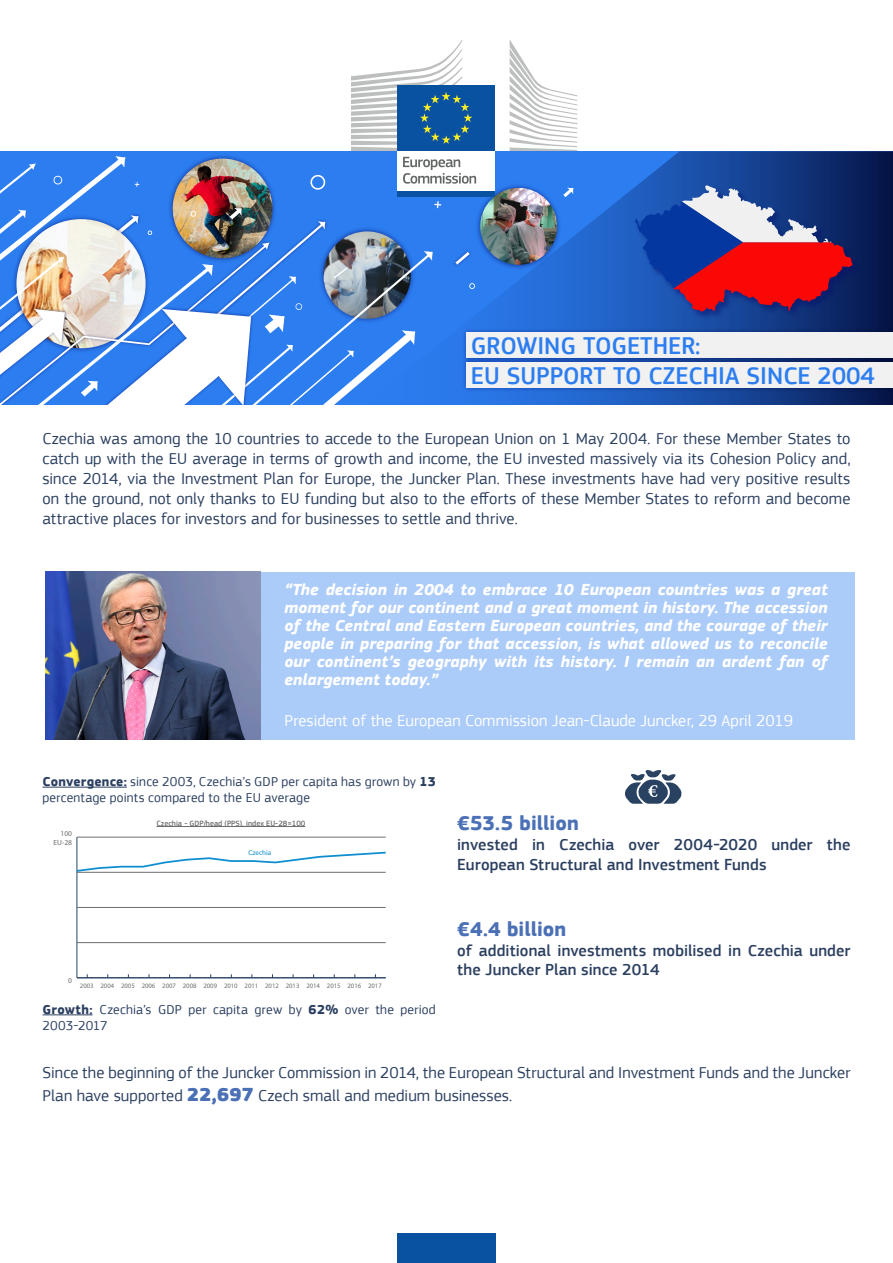
<style>
.page{position:relative;width:893px;height:1263px;background:#fff}
.page>*{position:absolute;margin:0;border:0;box-sizing:border-box;transform-origin:0 0}
.t1{font:500 25.05px/30px "EC Square Sans Pro";color:#2c7df0}
.beschreibung{font:700 21px "EC Square Sans Pro";color:#4b70b6}
.beschreibung-2{font:16.5px/19.8px "EC Square Sans Pro";letter-spacing:.005em;color:#2b3f60;text-align:justify}
.t2{font:italic 700 16.5px/18px "EC Square Sans Pro";color:#fff;text-align:justify}
.beschreibung-3{font:500 16.5px/19.8px "EC Square Sans Pro";letter-spacing:.01em;color:#2b3f60}
.t3{font:16.5px "EC Square Sans Pro";color:#fff}
.beschreibung-4{font:13.5px/16.2px "EC Square Sans Pro";letter-spacing:.015em;color:#2b3f60}
.t4{font:500 7.95px "EC Square Sans Pro";color:#6c6d70}
.t5{font:7.35px/8.9px "Myriad Pro";color:#6c6d70;text-align:right}
.t6{font:7.2px "Myriad Pro";color:#0e8dcf}
.t7{font:6.75px "Myriad Pro";color:#6c6d70}
.s1{font-weight:700}
.s2{font-weight:900;font-size:19.5px;color:#4b70b6}
</style>
<div class="page">
<div style="left:258px;top:572px;width:597px;height:168px;background:#abcbf9"></div>
<div style="left:397px;top:1233px;width:98px;height:30px;background:#0852a1"></div>
<svg style="left:476px;top:151px;width:417px;height:254px;background:#1c53ad"></svg>
<img style="left:476px;top:326px;width:417px;height:7px">
<div style="left:466px;top:333px;width:427px;height:25px;background:#f0f1f0"></div>
<img style="left:476px;top:358px;width:417px;height:36px">
<div style="left:466px;top:362px;width:427px;height:25px;background:#f0f1f0"></div>
<img style="left:476px;top:175px;width:142px;height:99px">
<img style="left:480px;top:188px;width:77px;height:77px;border-radius:38px">
<svg style="left:563px;top:187px;width:11px;height:10px"></svg>
<img style="left:631px;top:167px;width:233px;height:160px">
<svg style="left:634px;top:185px;width:218px;height:127px;background:#6c4276"></svg>
<hr style="left:156px;top:826px;width:149px;height:1px;background:#6c6d70">
<hr style="left:77px;top:837px;width:1px;height:141px;background:#294362">
<hr style="left:77px;top:977px;width:309px;height:1px;background:#294362">
<hr style="left:77px;top:907px;width:309px;height:1px;background:#6c6d70">
<hr style="left:77px;top:837px;width:309px;height:1px;background:#6c6d70">
<hr style="left:77px;top:942px;width:309px;height:1px;background:#6c6d70">
<hr style="left:77px;top:872px;width:309px;height:1px;background:#6c6d70">
<svg style="left:77px;top:852px;width:309px;height:20px"></svg>
<hr style="left:43px;top:787px;width:84px;height:1px;background:#2b3f60">
<svg style="left:625px;top:770px;width:56px;height:34px"></svg>
<hr style="left:43px;top:1014px;width:50px;height:1px;background:#2b3f60">
<img style="left:45px;top:572px;width:215px;height:167px">
<div style="left:397px;top:149px;width:98px;height:43px;background:#fff"></div>
<div style="left:397px;top:191px;width:98px;height:6px;background:#0852a1"></div>
<svg style="left:510px;top:40px;width:67px;height:111px"></svg>
<div style="left:397px;top:86px;width:98px;height:65px;background:#0852a1"></div>
<svg style="left:0;top:40px;width:476px;height:365px"></svg>
<p class="t1" style="left:471px;top:331px;width:406px">GROWING TOGETHER:<br>EU SUPPORT TO CZECHIA SINCE 2004</p>
<p class="beschreibung-2" style="left:43px;top:429px;width:809px">Czechia was among the 10 countries to accede to the European Union on 1 May 2004. For these Member States to catch up with the EU average in terms of growth and income, the EU invested massively via its Cohesion Policy and, since 2014, via the Investment Plan for Europe, the Juncker Plan. These investments have had very positive results on the ground, not only thanks to EU funding but also to the efforts of these Member States to reform and become attractive places for investors and for businesses to settle and thrive.</p>
<p class="t2" style="left:285px;top:581px;width:545px">“The decision in 2004 to embrace 10 European countries was a great moment for our continent and a great moment in history. The accession of the Central and Eastern European countries, and the courage of their people in preparing for that accession, is what allowed us to reconcile our continent’s geography with its history. I remain an ardent fan of enlargement today.”</p>
<p class="t3" style="left:285px;top:711px;width:510px">President of the European Commission Jean-Claude Juncker, 29 April 2019</p>
<p class="beschreibung-4" style="left:43px;top:773px;width:395px"><span class="s1">Convergence:</span> since 2003, Czechia’s GDP per capita has grown by <span class="s1">13 </span>percentage points compared to the EU average</p>
<p class="t5" style="left:54px;top:829px;width:20px">100<br>EU-28</p>
<p class="t4" style="left:156px;top:818px;width:150px">Czechia - GDP/head (PPS), index EU-28=100</p>
<p class="t6" style="left:248px;top:848px;width:24px">Czechia</p>
<p class="t5" style="left:68px;top:976px;width:5px">0</p>
<p class="t7" style="left:80px;top:981px;width:303px">2003 2004 2005 2006 2007 2008 2009 2010 2011 2012 2013 2014 2015 2016 2017</p>
<p class="beschreibung-4" style="left:43px;top:1001px;width:395px"><span class="s1">Growth:</span> Czechia’s GDP per capita grew by <span class="s1">62%</span> over the period<br>2003-2017</p>
<p class="beschreibung" style="left:457px;top:811px;width:123px">€53.5 billion</p>
<p class="beschreibung-3" style="left:457px;top:835px;width:395px">invested in Czechia over 2004-2020 under the<br>European Structural and Investment Funds</p>
<p class="beschreibung" style="left:457px;top:916px;width:111px">€4.4 billion</p>
<p class="beschreibung-3" style="left:457px;top:940px;width:395px">of additional investments mobilised in Czechia under the Juncker Plan since 2014</p>
<p class="beschreibung-2" style="left:43px;top:1060px;width:809px;line-height:23.4px">Since the beginning of the Juncker Commission in 2014, the European Structural and Investment Funds and the Juncker<br>Plan have supported <span class="s2">22,697</span> Czech small and medium businesses.</p>
</div>
